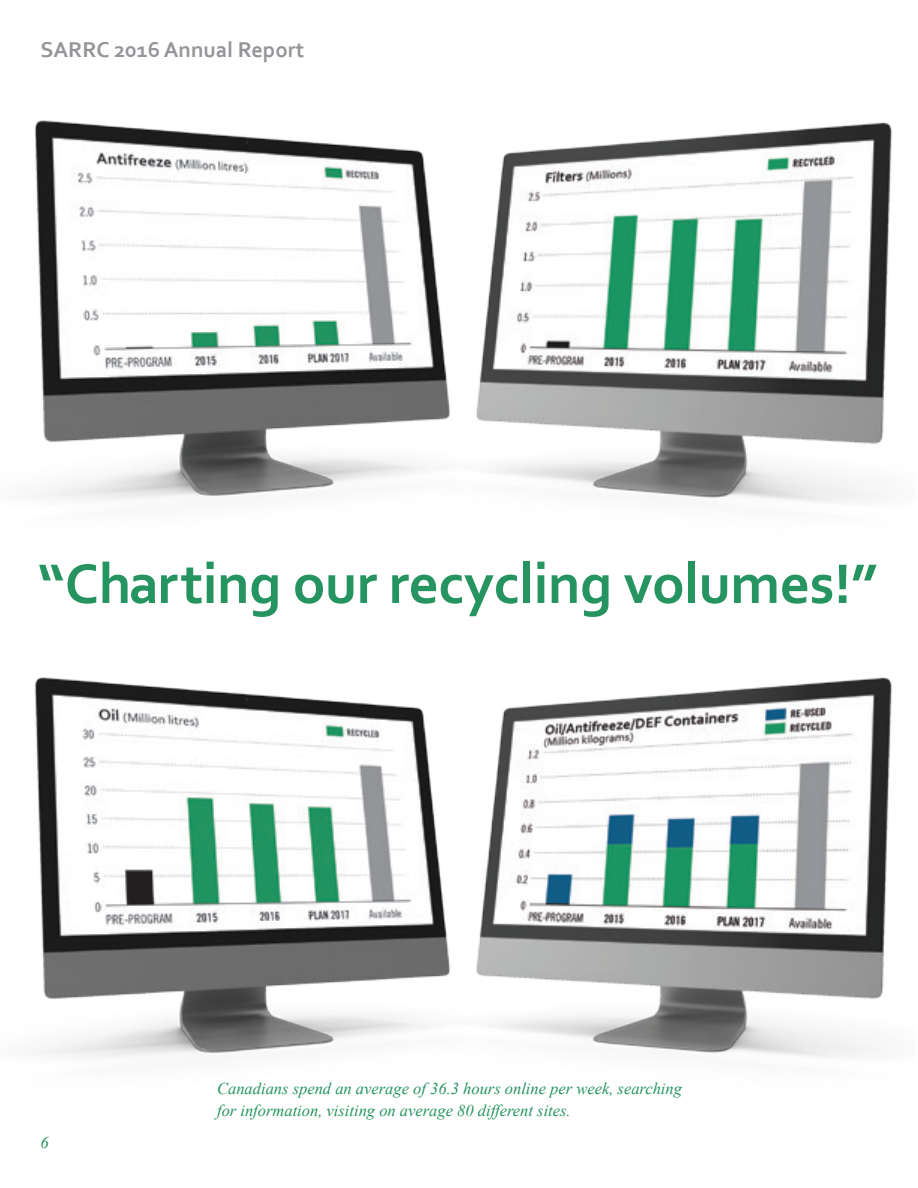
<style>
.page{position:relative;width:918px;height:1188px;background:#fff}
.page>*{position:absolute;margin:0;border:0;box-sizing:border-box;transform-origin:0 0}
.t1{font:700 58.5px "Corbel";letter-spacing:-.005em;color:#259461}
.t2{font:700 22.5px "Corbel";color:#939598}
.t3{font:italic 16.5px/22.5px "Times New Roman";color:#259461}
</style>
<div class="page">
<img style="left:500px;top:122px;width:392px;height:380px">
<img style="left:500px;top:677px;width:392px;height:380px">
<img style="left:34px;top:120px;width:466px;height:380px">
<img style="left:34px;top:677px;width:466px;height:380px">
<h2 class="t2" style="left:40px;top:36px;width:265px">SARRC 2016 Annual Report</h2>
<h1 class="t1" style="left:38px;top:547px;width:841px">“Charting our recycling volumes!”</h1>
<p class="t3" style="left:40px;top:1130px;width:10px">6</p>
<p class="t3" style="left:217px;top:1076px;width:467px">Canadians spend an average of 36.3 hours online per week, searching for information, visiting on average 80 different sites.</p>
</div>
